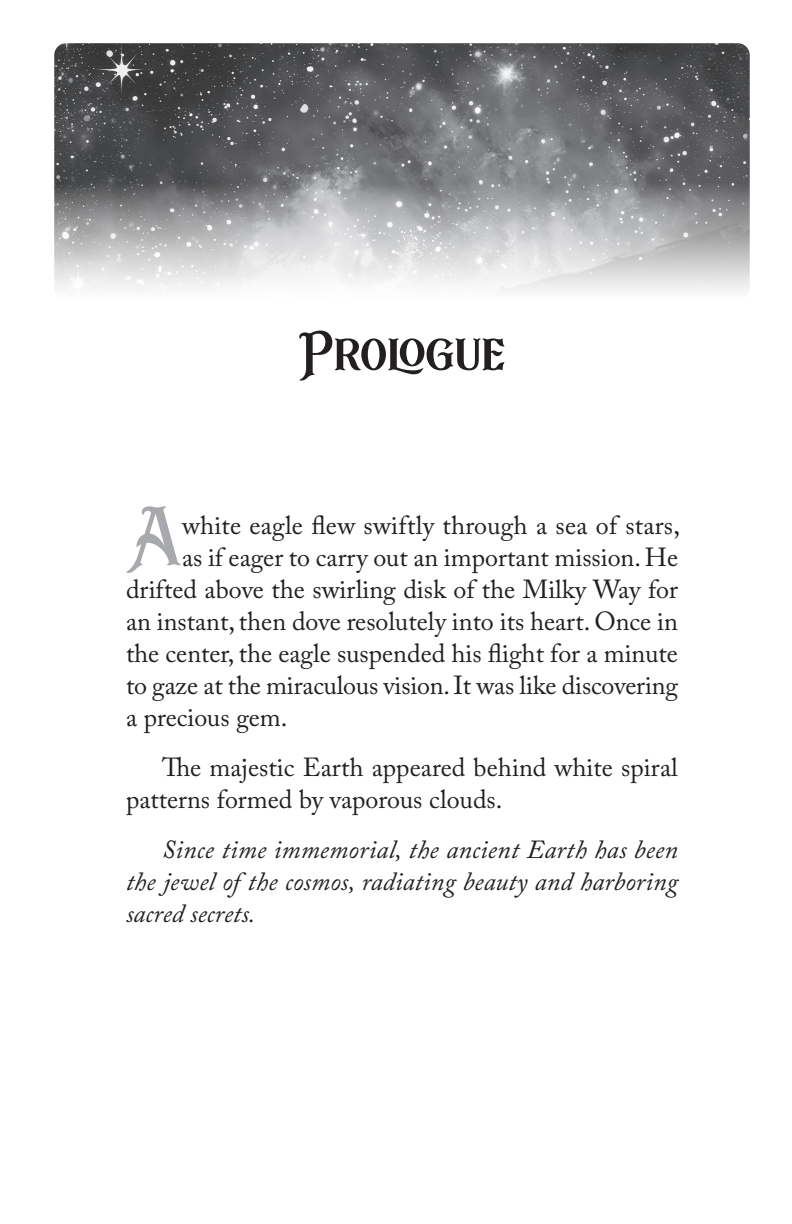
<style>
.page{position:relative;width:792px;height:1224px;background:#fff}
.page>*{position:absolute;margin:0;border:0;box-sizing:border-box;transform-origin:0 0}
.t1{font:74.4px "Black Drama";color:#a8a9ad}
.t2{font:56px "Black Drama";letter-spacing:.02em;color:#231f20}
.t3{font:26px/32px "Adobe Caslon Pro";color:#231f20}
.t4{font:italic 26px/32px "Adobe Caslon Pro";letter-spacing:.005em;color:#231f20;text-align:justify}
</style>
<div class="page">
<img style="left:54px;top:43px;width:696px;height:248px">
<h2 class="t2" style="left:299px;top:319px;width:207px">Prologue</h2>
<h1 class="t1" style="left:131px;top:492px;width:49px">A</h1>
<p class="t3" style="left:182px;top:509px;width:499px">white eagle flew swiftly through a sea of stars,</p>
<p class="t3" style="left:182px;top:541px;width:498px">as if eager to carry out an important mission. He</p>
<p class="t3" style="left:126px;top:573px;width:554px">drifted above the swirling disk of the Milky Way for</p>
<p class="t3" style="left:126px;top:605px;width:553px">an instant, then dove resolutely into its heart. Once in</p>
<p class="t3" style="left:126px;top:637px;width:553px">the center, the eagle suspended his flight for a minute</p>
<p class="t3" style="left:126px;top:669px;width:554px">to gaze at the miraculous vision. It was like discovering</p>
<p class="t3" style="left:126px;top:701px;width:163px">a precious gem.</p>
<p class="t3" style="left:126px;top:751px;width:553px;text-indent:36px">The majestic Earth appeared behind white spiral patterns formed by vaporous clouds.</p>
<p class="t4" style="left:126px;top:833px;width:554px;text-indent:36px">Since time immemorial, the ancient Earth has been the jewel of the cosmos, radiating beauty and harboring sacred secrets.</p>
</div>
